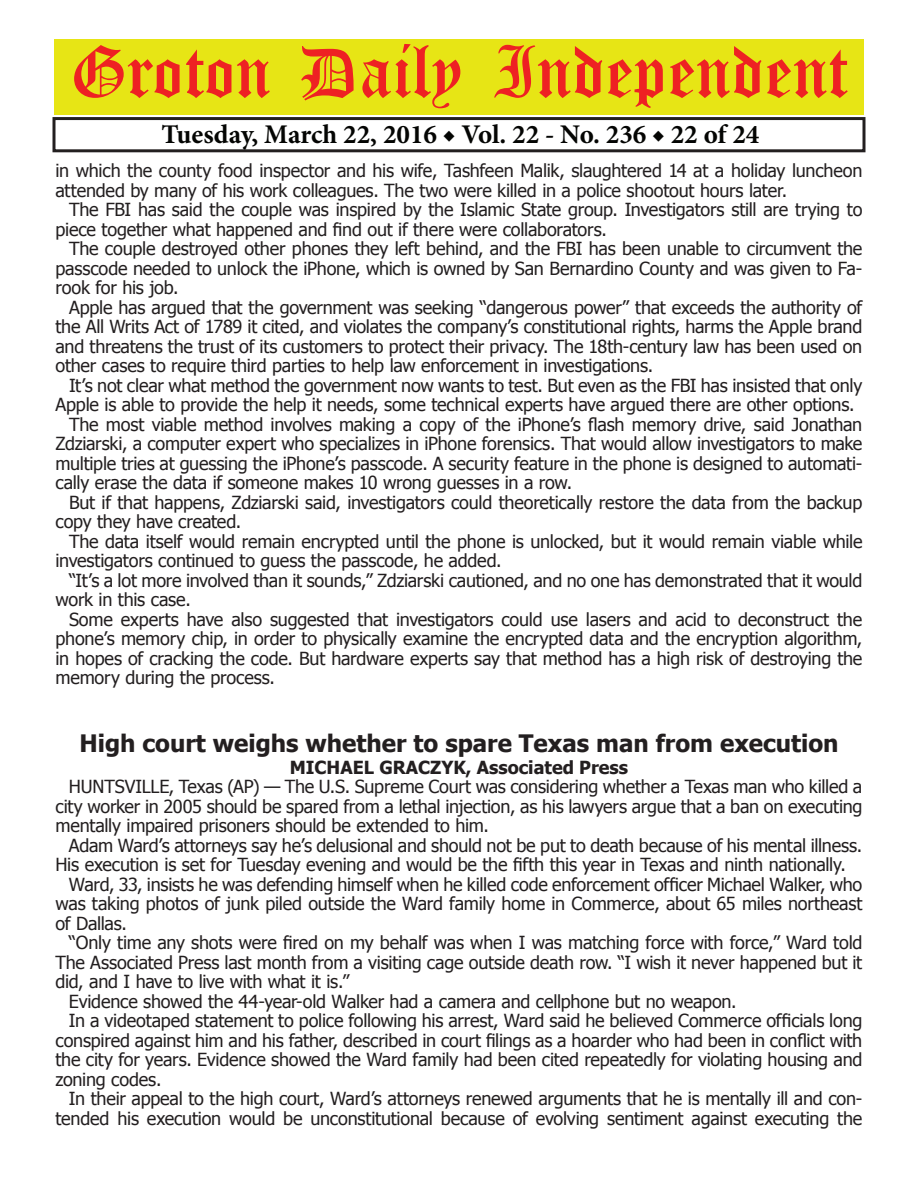
<style>
.page{position:relative;width:918px;height:1188px;background:#fff}
.page>*{position:absolute;margin:0;border:0;box-sizing:border-box;transform-origin:0 0}
.t1{font:54px "Old English Five";color:#ee2123}
.t2{font:700 27px "Minion Pro";color:#040503}
.t3{font:700 24px "Tahoma";color:#231f20}
.t4{font:18px/19.5px "Tahoma";letter-spacing:-.01em;color:#231f20;text-align:justify}
.t5{font:700 18px "Tahoma";color:#231f20}
</style>
<div class="page">
<div style="left:52px;top:117px;width:814px;height:35px;border:3px solid #231f20"></div>
<div style="left:54px;top:40px;width:810px;height:75px;background:#e7e515"></div>
<h1 class="t1" style="left:70px;top:47px;width:779px">Groton Daily Independent</h1>
<h2 class="t2" style="left:162px;top:116px;width:599px">Tuesday, March 22, 2016 ◆ Vol. 22 - No. 236 ◆ 22 of 24</h2>
<p class="t4" style="left:56px;top:160px;width:808px">in which the county food inspector and his wife, Tashfeen Malik, slaughtered 14 at a holiday luncheon attended by many of his work colleagues. The two were killed in a police shootout hours later.</p>
<p class="t4" style="left:56px;top:199px;width:808px;text-indent:14px">The FBI has said the couple was inspired by the Islamic State group. Investigators still are trying to piece together what happened and find out if there were collaborators.</p>
<p class="t4" style="left:56px;top:238px;width:808px;text-indent:14px">The couple destroyed other phones they left behind, and the FBI has been unable to circumvent the passcode needed to unlock the iPhone, which is owned by San Bernardino County and was given to Fa&shy;rook for his job.</p>
<p class="t4" style="left:56px;top:297px;width:808px;text-indent:14px">Apple has argued that the government was seeking “dangerous power” that exceeds the authority of the All Writs Act of 1789 it cited, and violates the company’s constitutional rights, harms the Apple brand and threatens the trust of its customers to protect their privacy. The 18th-century law has been used on other cases to require third parties to help law enforcement in investigations.</p>
<p class="t4" style="left:69px;top:375px;width:795px">It’s not clear what method the government now wants to test. But even as the FBI has insisted that only</p>
<p class="t4" style="left:56px;top:394px;width:801px">Apple is able to provide the help it needs, some technical experts have argued there are other options.</p>
<p class="t4" style="left:69px;top:414px;width:795px">The most viable method involves making a copy of the iPhone’s flash memory drive, said Jonathan</p>
<p class="t4" style="left:56px;top:433px;width:808px">Zdziarski, a computer expert who specializes in iPhone forensics. That would allow investigators to make</p>
<p class="t4" style="left:56px;top:453px;width:808px">multiple tries at guessing the iPhone’s passcode. A security feature in the phone is designed to automati-</p>
<p class="t4" style="left:56px;top:472px;width:518px">cally erase the data if someone makes 10 wrong guesses in a row.</p>
<p class="t4" style="left:69px;top:492px;width:795px">But if that happens, Zdziarski said, investigators could theoretically restore the data from the backup</p>
<p class="t4" style="left:56px;top:511px;width:187px">copy they have created.</p>
<p class="t4" style="left:69px;top:531px;width:795px">The data itself would remain encrypted until the phone is unlocked, but it would remain viable while</p>
<p class="t4" style="left:56px;top:550px;width:448px">investigators continued to guess the passcode, he added.</p>
<p class="t4" style="left:69px;top:570px;width:795px">“It’s a lot more involved than it sounds,” Zdziarski cautioned, and no one has demonstrated that it would</p>
<p class="t4" style="left:56px;top:589px;width:137px">work in this case.</p>
<p class="t4" style="left:69px;top:609px;width:795px">Some experts have also suggested that investigators could use lasers and acid to deconstruct the</p>
<p class="t4" style="left:56px;top:628px;width:808px">phone’s memory chip, in order to physically examine the encrypted data and the encryption algorithm,</p>
<p class="t4" style="left:56px;top:648px;width:808px">in hopes of cracking the code. But hardware experts say that method has a high risk of destroying the</p>
<p class="t4" style="left:56px;top:667px;width:221px">memory during the process.</p>
<h3 class="t3" style="left:80px;top:727px;width:761px">High court weighs whether to spare Texas man from execution</h3>
<p class="t5" style="left:290px;top:755px;width:340px">MICHAEL GRACZYK, Associated Press</p>
<p class="t4" style="left:55px;top:776px;width:809px;text-indent:14px">HUNTSVILLE, Texas (AP) — The U.S. Supreme Court was considering whether a Texas man who killed a city worker in 2005 should be spared from a lethal injection, as his lawyers argue that a ban on executing mentally impaired prisoners should be extended to him.</p>
<p class="t4" style="left:69px;top:835px;width:795px">Adam Ward’s attorneys say he’s delusional and should not be put to death because of his mental illness.</p>
<p class="t4" style="left:55px;top:854px;width:792px">His execution is set for Tuesday evening and would be the fifth this year in Texas and ninth nationally.</p>
<p class="t4" style="left:69px;top:874px;width:795px">Ward, 33, insists he was defending himself when he killed code enforcement officer Michael Walker, who</p>
<p class="t4" style="left:55px;top:893px;width:808px">was taking photos of junk piled outside the Ward family home in Commerce, about 65 miles northeast</p>
<p class="t4" style="left:55px;top:913px;width:73px">of Dallas.</p>
<p class="t4" style="left:69px;top:932px;width:795px">“Only time any shots were fired on my behalf was when I was matching force with force,” Ward told</p>
<p class="t4" style="left:55px;top:952px;width:808px">The Associated Press last month from a visiting cage outside death row. “I wish it never happened but it</p>
<p class="t4" style="left:55px;top:971px;width:295px">did, and I have to live with what it is.”</p>
<p class="t4" style="left:69px;top:991px;width:669px">Evidence showed the 44-year-old Walker had a camera and cellphone but no weapon.</p>
<p class="t4" style="left:69px;top:1010px;width:795px">In a videotaped statement to police following his arrest, Ward said he believed Commerce officials long</p>
<p class="t4" style="left:55px;top:1030px;width:808px">conspired against him and his father, described in court filings as a hoarder who had been in conflict with</p>
<p class="t4" style="left:55px;top:1049px;width:808px">the city for years. Evidence showed the Ward family had been cited repeatedly for violating housing and</p>
<p class="t4" style="left:55px;top:1069px;width:108px">zoning codes.</p>
<p class="t4" style="left:69px;top:1088px;width:795px">In their appeal to the high court, Ward’s attorneys renewed arguments that he is mentally ill and con-</p>
<p class="t4" style="left:55px;top:1108px;width:808px">tended his execution would be unconstitutional because of evolving sentiment against executing the</p>
</div>
